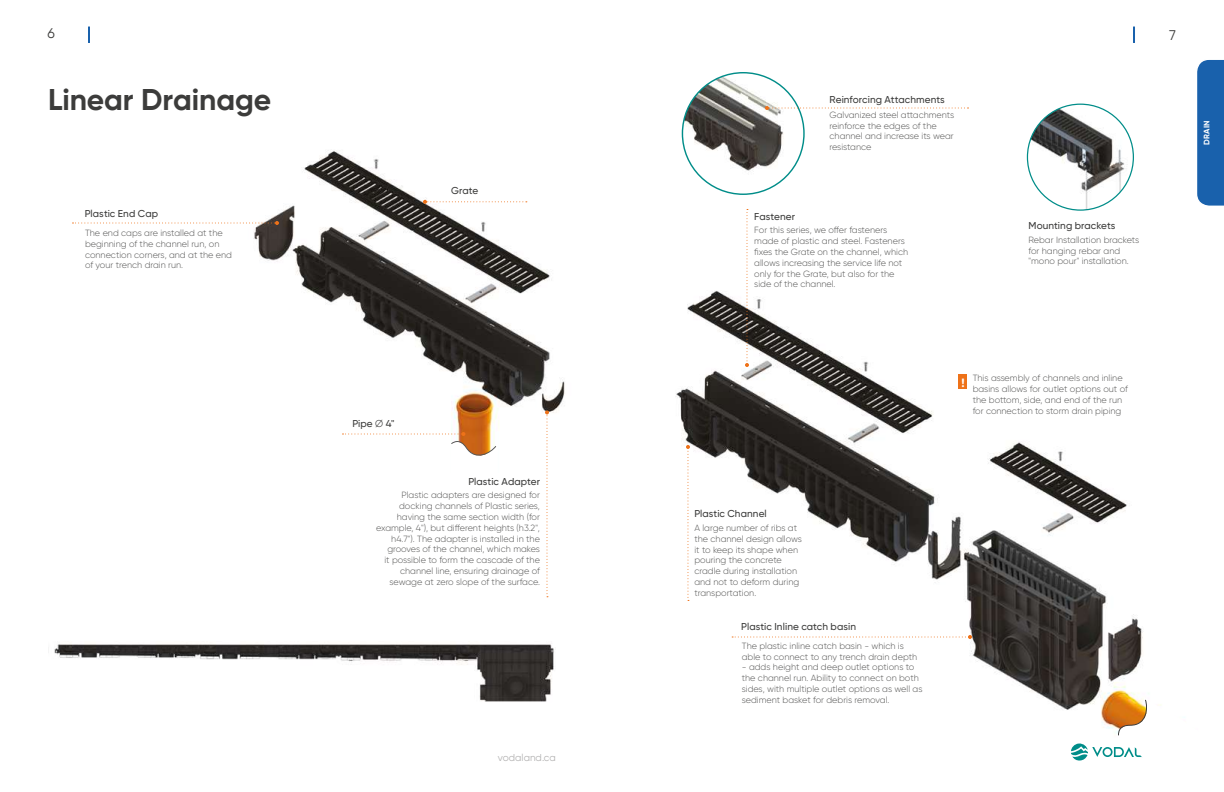
<style>
.page{position:relative;width:1224px;height:792px;background:#fff}
.page>*{position:absolute;margin:0;border:0;box-sizing:border-box;transform-origin:0 0}
.t1{font:700 30px "Gilroy";letter-spacing:-.005em;color:#3c3c3b}
.t2{font:14px "Gilroy";color:#3c3c3b}
.t3{font:700 12px "Gilroy";color:#fff}
.t4{font:500 10px "Gilroy";letter-spacing:.01em;color:#3c3c3b}
.t5{font:10px "Gilroy";color:#b3b2b2}
.t6{font:300 9px/10.8px "Gilroy";color:#575756}
.t7{font:700 8px "Gilroy";letter-spacing:.01em;color:#fff}
.s1{font-weight:400}
</style>
<div class="page">
<svg style="left:88px;top:27px;width:2px;height:16px"></svg>
<svg style="left:1133px;top:27px;width:2px;height:16px"></svg>
<img style="left:253px;top:151px;width:312px;height:447px">
<div style="left:447px;top:473px;width:53px;height:81px;background:#fff"></div>
<svg style="left:72px;top:221px;width:207px;height:4px"></svg>
<svg style="left:545px;top:410px;width:4px;height:187px"></svg>
<svg style="left:342px;top:432px;width:156px;height:44px"></svg>
<svg style="left:423px;top:200px;width:104px;height:4px"></svg>
<img style="left:54px;top:644px;width:500px;height:58px">
<img style="left:675px;top:105px;width:468px;height:605px">
<svg style="left:1071px;top:696px;width:90px;height:65px"></svg>
<img style="left:1027px;top:104px;width:106px;height:106px;border-radius:53px">
<svg style="left:686px;top:445px;width:4px;height:156px"></svg>
<svg style="left:745px;top:209px;width:4px;height:158px"></svg>
<svg style="left:732px;top:635px;width:240px;height:4px"></svg>
<div style="left:959px;top:375px;width:8px;height:14px;background:#ee7219"></div>
<div style="left:1197px;top:60px;width:27px;height:146px;background:#1961ac"></div>
<img style="left:682px;top:73px;width:122px;height:119px">
<svg style="left:765px;top:106px;width:204px;height:4px"></svg>
<h2 class="t2" style="left:48px;top:25px;width:9px">6</h2>
<h2 class="t2" style="left:1169px;top:26px;width:8px">7</h2>
<h1 class="t1" style="left:48px;top:81px;width:224px">Linear Drainage</h1>
<p class="t4" style="left:85px;top:207px;width:75px">Plastic End Cap</p>
<p class="t6" style="left:85px;top:227px;width:149px">The end caps are installed at the beginning of the channel run, on connection corners, and at the end of your trench drain run.</p>
<p class="t4" style="left:451px;top:184px;width:29px">Grate</p>
<p class="t4" style="left:830px;top:93px;width:117px">Reinforcing Attachments</p>
<p class="t6" style="left:830px;top:109px;width:126px">Galvanized steel attachments reinforce the edges of the channel and increase its wear resistance</p>
<p class="t4" style="left:754px;top:210px;width:42px">Fastener</p>
<p class="t6" style="left:754px;top:225px;width:155px">For this series, we offer fasteners made of plastic and steel. Fasteners fixes the Grate on the channel, which allows increasing the service life not only for the Grate, but also for the side of the channel.</p>
<p class="t4" style="left:1029px;top:219px;width:88px">Mounting brackets</p>
<p class="t6" style="left:1029px;top:234px;width:112px">Rebar Installation brackets for hanging rebar and "mono pour" installation.</p>
<p class="t7" style="left:1202px;top:145px;width:25px;rotate:-90deg">DRAIN</p>
<p class="t4" style="left:352px;top:417px;width:44px">Pipe <span class="s1">∅</span> 4"</p>
<p class="t4" style="left:468px;top:475px;width:73px">Plastic Adapter</p>
<p class="t6" style="left:376px;top:490px;width:165px;text-align:right">Plastic adapters are designed for docking channels of Plastic series, having the same section width (for example, 4"), but different heights (h3.2", h4.7"). The adapter is installed in the grooves of the channel, which makes<br>it possible to form the cascade of the channel line, ensuring drainage of sewage at zero slope of the surface.</p>
<p class="t5" style="left:498px;top:751px;width:59px">vodaland.ca</p>
<p class="t4" style="left:694px;top:508px;width:74px">Plastic Channel</p>
<p class="t6" style="left:694px;top:522px;width:109px">A large number of ribs at the channel design allows it to keep its shape when pouring the concrete cradle during installation and not to deform during transportation.</p>
<p class="t4" style="left:741px;top:620px;width:116px">Plastic Inline catch basin</p>
<p class="t6" style="left:742px;top:640px;width:177px">The plastic inline catch basin - which is able to connect to any trench drain depth</p>
<p class="t6" style="left:742px;top:662px;width:182px">- adds height and deep outlet options to the channel run. Ability to connect on both sides, with multiple outlet options as well as sediment basket for debris removal.</p>
<h3 class="t3" style="left:961px;top:375px;width:5px">!</h3>
<p class="t6" style="left:973px;top:372px;width:157px">This assembly of channels and inline basins allows for outlet options out of the bottom, side, and end of the run for connection to storm drain piping</p>
</div>
